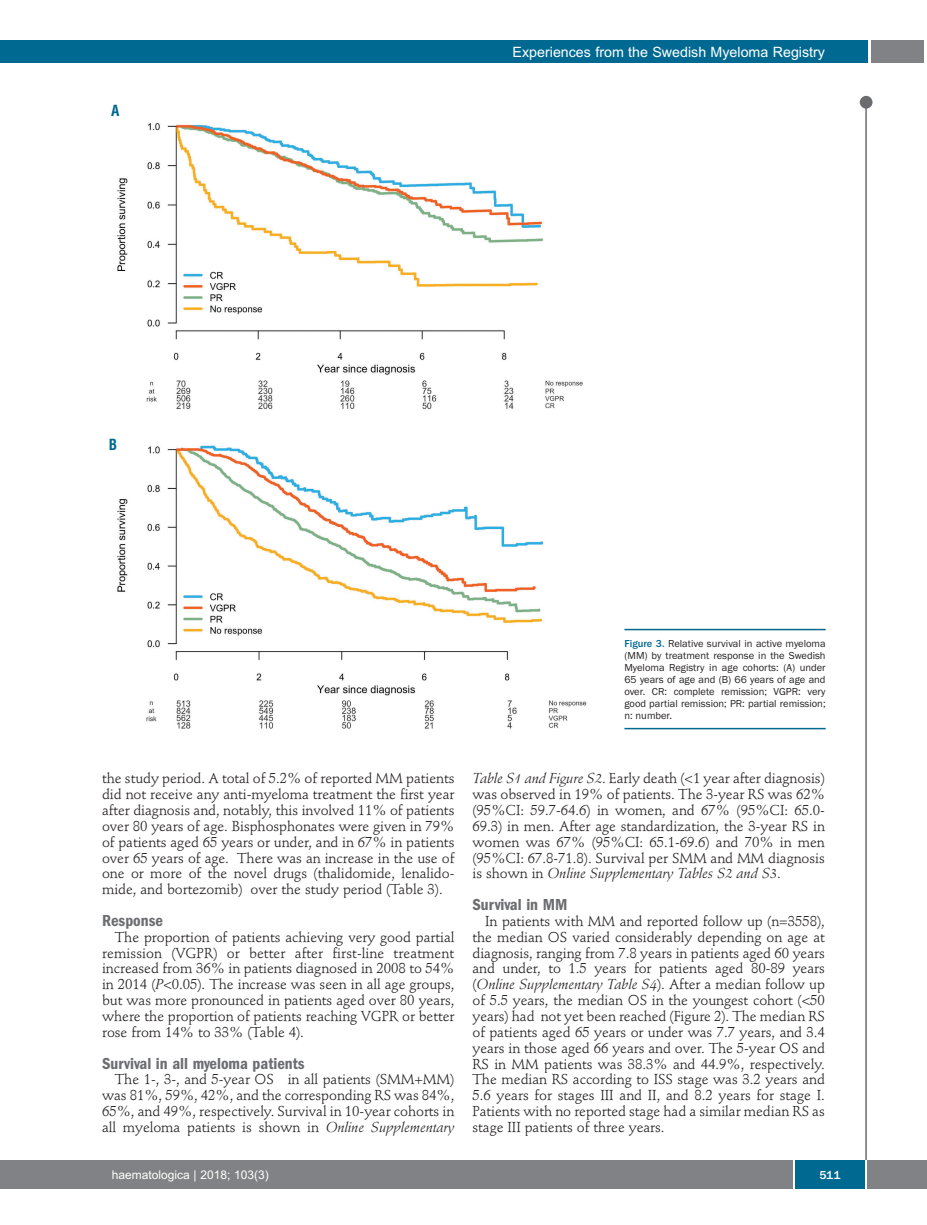
<style>
.page{position:relative;width:927px;height:1225px;background:#fff}
.page>*{position:absolute;margin:0;border:0;box-sizing:border-box;transform-origin:0 0}
.t1{font:600 condensed 16.5px "Franklin Gothic";color:#6c6d70}
.t2{font:700 condensed 15px "Helvetica";color:#006991}
.t3{font:14.25px/15.9px "Stempel Schneidler";letter-spacing:-.005em;color:#231f20;text-align:justify}
.t4{font:14.25px "Arial";color:#fff}
.t5{font:12px "Arial";color:#fff}
.t6{font:500 12px "Franklin Gothic";color:#fff}
.t7{font:10.5px/12px "Franklin Gothic";color:#231f20;text-align:justify}
.s1{font-weight:500;color:#006991}
.s2{font-style:italic}
</style>
<div class="page">
<div style="left:860px;top:96px;width:12px;height:13px;background:#6c6d70;border-radius:50%"></div>
<hr style="left:865px;top:98px;width:2px;height:1062px;background:#6c6d70">
<div style="left:871px;top:40px;width:52px;height:22px;background:#808285"></div>
<div style="left:18px;top:40px;width:849px;height:22px;background:#006991"></div>
<div style="left:17px;top:1160px;width:910px;height:28px;background:#808285"></div>
<div style="left:795px;top:1160px;width:70px;height:28px;background:#006991"></div>
<hr style="left:793px;top:1160px;width:2px;height:28px;background:#fff">
<hr style="left:865px;top:1160px;width:2px;height:28px;background:#fff">
<div style="left:0;top:40px;width:19px;height:22px;background:#006991"></div>
<div style="left:0;top:1160px;width:18px;height:28px;background:#808285"></div>
<img style="left:117px;top:123px;width:470px;height:606px">
<hr style="left:624px;top:629px;width:202px;height:1px;background:#006991">
<hr style="left:624px;top:728px;width:202px;height:1px;background:#006991">
<p class="t2" style="left:111px;top:102px;width:10px">A</p>
<p class="t4" style="left:513px;top:44px;width:314px">Experiences from the Swedish Myeloma Registry</p>
<p class="t2" style="left:109px;top:436px;width:10px">B</p>
<p class="t7" style="left:624px;top:637px;width:203px"><span class="s1">Figure 3.</span> Relative survival in active myeloma (MM) by treatment response in the Swedish Myeloma Registry in age cohorts: (A) under 65 years of age and (B) 66 years of age and over. CR: complete remission; VGPR: very good partial remission; PR: partial remission; n: number.</p>
<p class="t3" style="left:102px;top:772px;width:354px">the study period. A total of 5.2% of reported MM patients did not receive any anti-myeloma treatment the first year after diagnosis and, notably, this involved 11% of patients over 80 years of age. Bisphosphonates were given in 79% of patients aged 65 years or under, and in 67% in patients over 65 years of age. There was an increase in the use of one or more of the novel drugs (thalidomide, lenalido&shy;mide, and bortezomib) over the study period (Table 3).</p>
<p class="t1" style="left:102px;top:915px;width:63px">Response</p>
<p class="t3" style="left:102px;top:930px;width:354px;text-indent:13px">The proportion of patients achieving very good partial remission (VGPR) or better after first-line treatment increased from 36% in patients diagnosed in 2008 to 54% in 2014 (<span class="s2">P</span>&lt;0.05). The increase was seen in all age groups, but was more pronounced in patients aged over 80 years, where the proportion of patients reaching VGPR or better rose from 14% to 33% (Table 4).</p>
<p class="t1" style="left:102px;top:1057px;width:204px">Survival in all myeloma patients</p>
<p class="t3" style="left:102px;top:1073px;width:354px;text-indent:13px">The 1-, 3-, and 5-year OS in all patients (SMM+MM) was 81%, 59%, 42%, and the corresponding RS was 84%, 65%, and 49%, respectively. Survival in 10-year cohorts in all myeloma patients is shown in <span class="s2">Online Supplementary</span></p>
<p class="t3" style="left:472px;top:772px;width:354px"><span class="s2">Table S1 and Figure S2</span>. Early death (&lt;1 year after diagnosis) was observed in 19% of patients. The 3-year RS was 62% (95%CI: 59.7-64.6) in women, and 67% (95%CI: 65.0- 69.3) in men. After age standardization, the 3-year RS in women was 67% (95%CI: 65.1-69.6) and 70% in men (95%CI: 67.8-71.8). Survival per SMM and MM diagnosis is shown in <span class="s2">Online Supplementary Tables S2 and S3</span>.</p>
<p class="t1" style="left:472px;top:899px;width:97px">Survival in MM</p>
<p class="t3" style="left:472px;top:914px;width:354px;text-indent:13px">In patients with MM and reported follow up (n=3558), the median OS varied considerably depending on age at diagnosis, ranging from 7.8 years in patients aged 60 years and under, to 1.5 years for patients aged 80-89 years (<span class="s2">Online Supplementary Table S4</span>). After a median follow up of 5.5 years, the median OS in the youngest cohort (&lt;50 years) had not yet been reached (Figure 2). The median RS of patients aged 65 years or under was 7.7 years, and 3.4 years in those aged 66 years and over. The 5-year OS and RS in MM patients was 38.3% and 44.9%, respectively.<br>The median RS according to ISS stage was 3.2 years and 5.6 years for stages III and II, and 8.2 years for stage I.<br>Patients with no reported stage had a similar median RS as stage III patients of three years.</p>
<p class="t5" style="left:112px;top:1167px;width:158px">haematologica | 2018; 103(3)</p>
<p class="t6" style="left:820px;top:1167px;width:22px">511</p>
</div>
